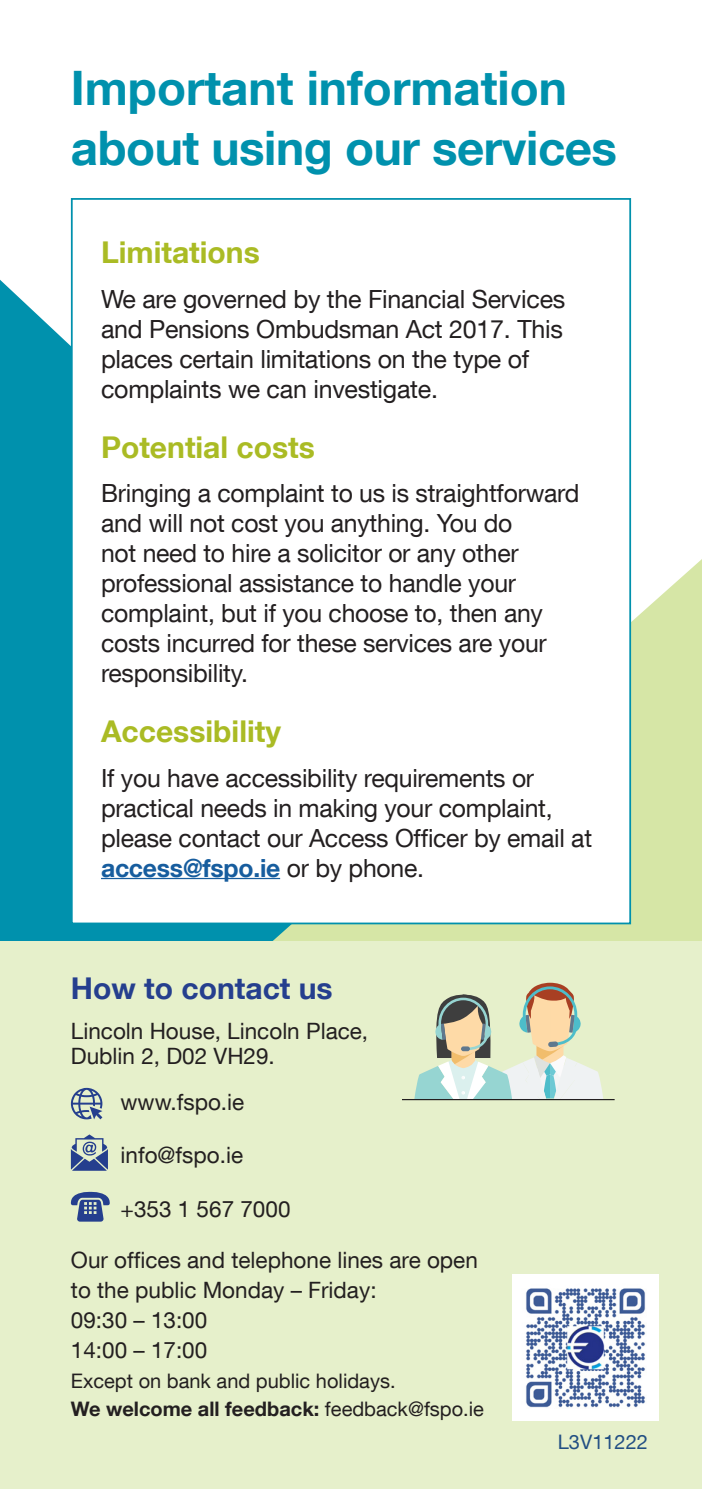
<style>
.page{position:relative;width:702px;height:1489px;background:#fff}
.page>*{position:absolute;margin:0;border:0;box-sizing:border-box;transform-origin:0 0}
.Master_head{font:700 47.5px/60px "Helvetica Neue LT Com";color:#0091ad}
.Master_head-2{font:700 30px "Helvetica Neue LT Com";color:#aabb24}
.t1{font:700 30px "Helvetica Neue LT Com";color:#253f8e}
.MASTER_body{font:25px/30px "Helvetica Neue LT Com";letter-spacing:-.01em;color:#231f20}
.t2{font:22.5px/25px "Helvetica Neue LT Com";color:#231f20}
.t3{font:700 20px "Helvetica Neue LT Com";color:#231f20}
.t4{font:20px "Helvetica Neue LT Com";color:#231f20}
.t5{font:20px "Helvetica Neue LT Com";color:#224f83}
.s1{font-weight:700;color:#175d9e}
.s2{font-weight:400}
</style>
<div class="page">
<div style="left:0;top:280px;width:632px;height:661px;background:#0091ad"></div>
<svg style="left:221px;top:559px;width:481px;height:382px;background:#d1e4ac"></svg>
<div style="left:0;top:941px;width:702px;height:547px;background:#e6f0cb"></div>
<svg style="left:71px;top:1087px;width:31px;height:32px"></svg>
<svg style="left:71px;top:1134px;width:37px;height:36px"></svg>
<svg style="left:70px;top:1191px;width:40px;height:30px"></svg>
<svg style="left:414px;top:982px;width:189px;height:116px"></svg>
<hr style="left:402px;top:1098px;width:212px;height:2px;background:#231f20">
<div style="left:71px;top:198px;width:560px;height:726px;background:#fff;border:2px solid #0091ad"></div>
<hr style="left:101px;top:877px;width:179px;height:2px;background:#175d9e">
<img style="left:512px;top:1274px;width:146px;height:146px">
<p class="Master_head" style="left:71px;top:56px;width:547px">Important information about using our services</p>
<p class="Master_head-2" style="left:101px;top:234px;width:160px">Limitations</p>
<p class="MASTER_body" style="left:101px;top:283px;width:466px">We are governed by the Financial Services and Pensions Ombudsman Act 2017. This places certain limitations on the type of complaints we can investigate.</p>
<p class="Master_head-2" style="left:101px;top:428px;width:215px">Potential costs</p>
<p class="MASTER_body" style="left:101px;top:477px;width:480px">Bringing a complaint to us is straightforward and will not cost you anything. You do<br>not need to hire a solicitor or any other professional assistance to handle your complaint, but if you choose to, then any costs incurred for these services are your responsibility.</p>
<p class="Master_head-2" style="left:101px;top:712px;width:181px">Accessibility</p>
<p class="MASTER_body" style="left:101px;top:762px;width:492px">If you have accessibility requirements or practical needs in making your complaint, please contact our Access Officer by email at <span class="s1">access@fspo.ie</span> or by phone.</p>
<p class="t1" style="left:71px;top:969px;width:263px">How to contact us</p>
<p class="t2" style="left:71px;top:1017px;width:299px">Lincoln House, Lincoln Place,<br>Dublin 2, D02 VH29.</p>
<p class="t2" style="left:120px;top:1088px;width:125px">www.fspo.ie</p>
<p class="t2" style="left:120px;top:1142px;width:124px">info@fspo.ie</p>
<p class="t2" style="left:120px;top:1195px;width:171px">+353 1 567 7000</p>
<p class="t2" style="left:71px;top:1244px;width:408px;line-height:30px">Our offices and telephone lines are open to the public Monday – Friday:</p>
<p class="t2" style="left:71px;top:1306px;width:138px">09:30 – 13:00</p>
<p class="t2" style="left:71px;top:1336px;width:138px">14:00 – 17:00</p>
<p class="t4" style="left:71px;top:1368px;width:326px">Except on bank and public holidays.</p>
<p class="t3" style="left:71px;top:1395px;width:414px">We welcome all feedback: <span class="s2">feedback@fspo.ie</span></p>
<p class="t5" style="left:558px;top:1429px;width:92px">L3V11222</p>
</div>
